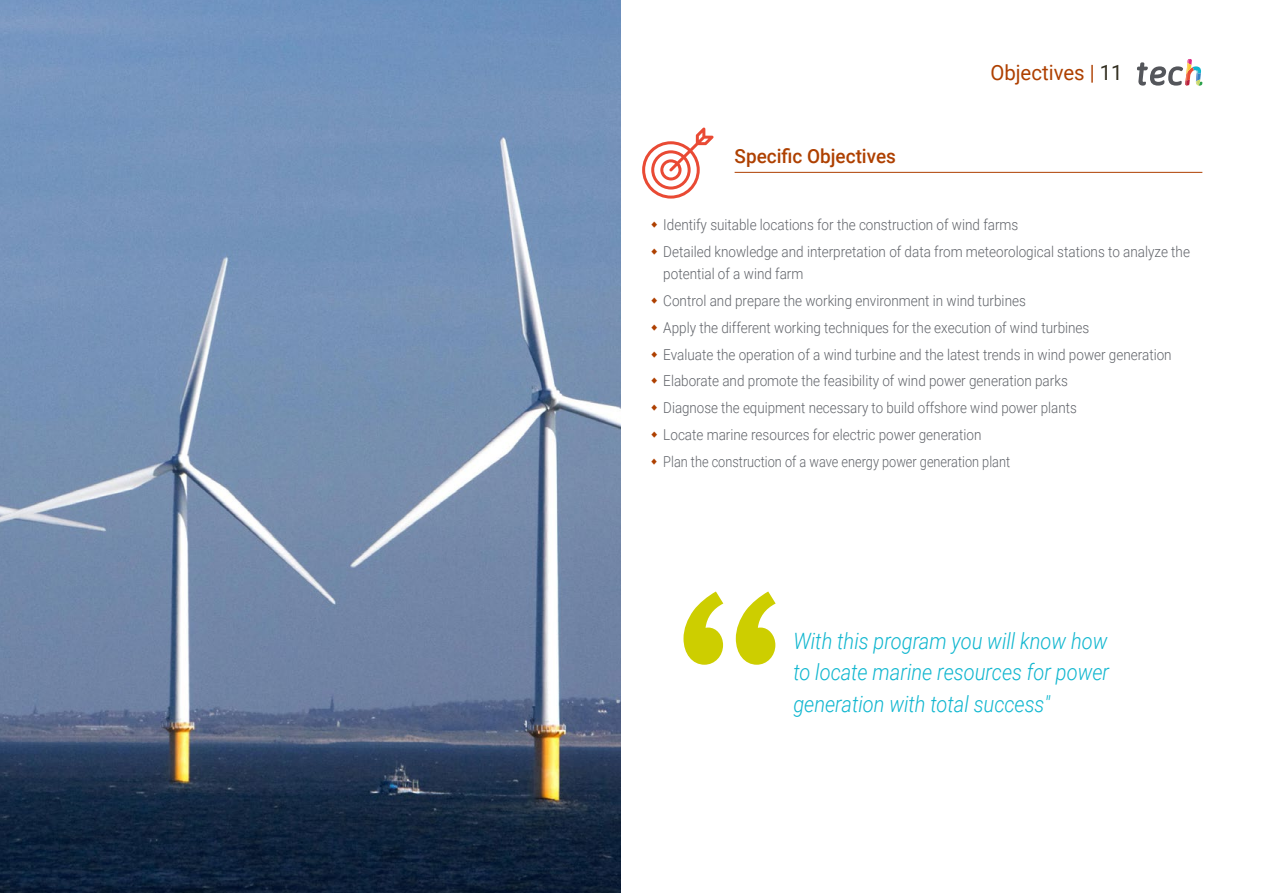
<style>
.page{position:relative;width:1263px;height:893px;background:#fff}
.page>*{position:absolute;margin:0;border:0;box-sizing:border-box;transform-origin:0 0}
.t1{font:italic 300 22.5px/31.5px "Roboto";color:#0fb6cf;text-align:justify;scale:.89 1}
.t2{font:21px "Roboto";color:#ae4000}
.t3{font:500 19.5px "Roboto";color:#ae4000}
.t4{font:300 15px/26.7px "Roboto";color:#61646a;scale:.9 1}
.s1{color:#312e20}
</style>
<div class="page">
<hr style="left:735px;top:172px;width:467px;height:1px;background:#ae4000">
<svg style="left:642px;top:127px;width:72px;height:72px"></svg>
<svg style="left:1137px;top:59px;width:65px;height:27px"></svg>
<img style="left:0;top:0;width:621px;height:893px">
<svg style="left:683px;top:591px;width:93px;height:74px"></svg>
<h3 class="t3" style="left:735px;top:143px;width:163px">Specific Objectives</h3>
<h2 class="t2" style="left:990px;top:57px;width:134px">Objectives | <span class="s1">11</span></h2>
<p class="t4" style="left:663px;top:211px;width:587px">Identify suitable locations for the construction of wind farms<br>Detailed knowledge and interpretation of data from meteorological stations to analyze the</p>
<p class="t4" style="left:663px;top:260px;width:566px">potential of a wind farm<br>Control and prepare the working environment in wind turbines<br>Apply the different working techniques for the execution of wind turbines<br>Evaluate the operation of a wind turbine and the latest trends in wind power generation Elaborate and promote the feasibility of wind power generation parks<br>Diagnose the equipment necessary to build offshore wind power plants<br>Locate marine resources for electric power generation<br>Plan the construction of a wave energy power generation plant</p>
<h1 class="t1" style="left:793px;top:624px;width:356px">With this program you will know how to locate marine resources for power generation with total success"</h1>
</div>
